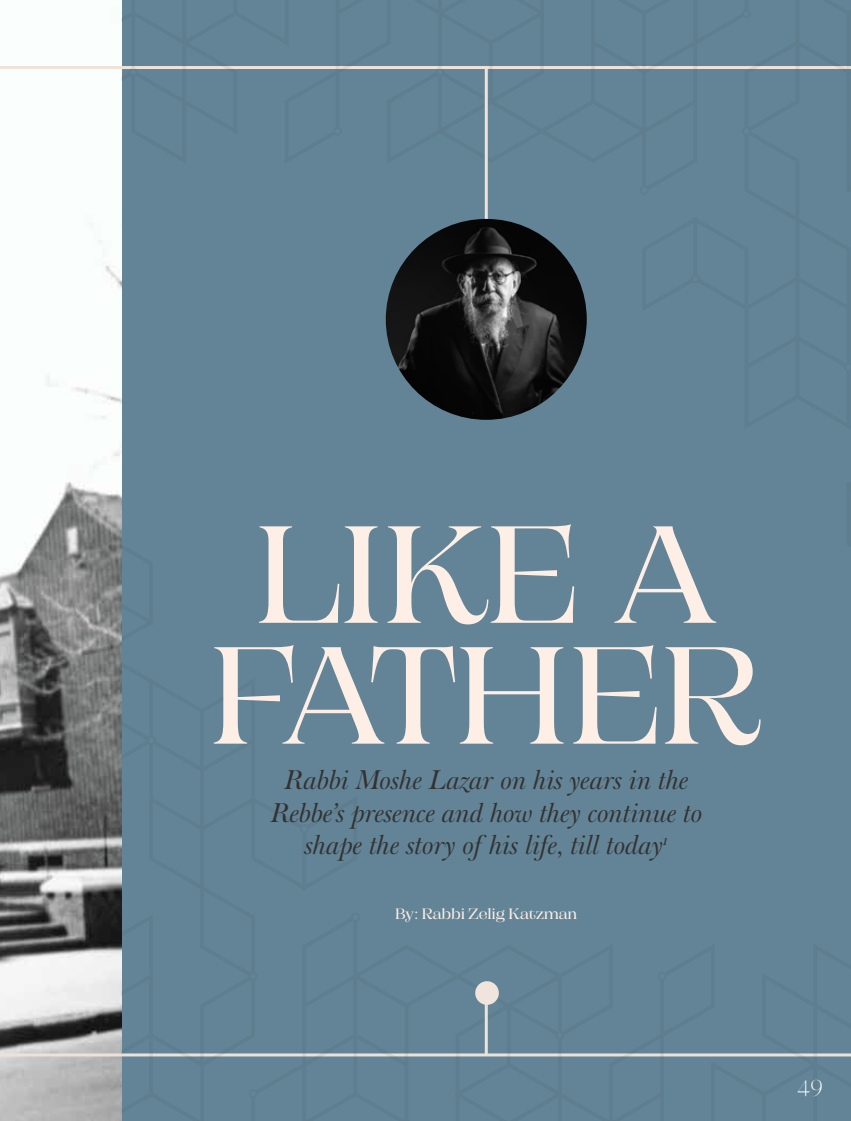
<style>
.page{position:relative;width:851px;height:1121px;background:#fff}
.page>*{position:absolute;margin:0;border:0;box-sizing:border-box;transform-origin:0 0}
.t1{font:137.7px/120.8px "Campaign Serif";letter-spacing:-.025em;color:#feefe6;text-align:center}
.t2{font:italic 26.85px/32.2px "Big Moore";color:#333232;text-align:center}
.t3{font:200 22.5px "Silk Serif";color:#fff}
.t4{font:15px "Campaign Serif";letter-spacing:-.015em;color:#feefe6}
</style>
<div class="page">
<img style="left:0;top:18px;width:122px;height:1102px">
<hr style="left:0;top:1053px;width:850px;height:3px;background:#ede2d9">
<hr style="left:0;top:66px;width:850px;height:3px;background:#efe3d9">
<div style="left:122px;top:0;width:729px;height:1120px;background:#628496"></div>
<svg style="left:484px;top:68px;width:4px;height:151px"></svg>
<svg style="left:484px;top:1004px;width:4px;height:51px"></svg>
<img style="left:386px;top:219px;width:200px;height:201px;border-radius:100px">
<div style="left:475px;top:981px;width:24px;height:23px;background:#efe5dc;border-radius:50%"></div>
<h1 class="t1" style="left:209px;top:506px;width:556px">LIKE A<br>FATHER</h1>
<p class="t2" style="left:270px;top:764px;width:433px">Rabbi Moshe Lazar on his years in the<br>Rebbe’s presence and how they continue to shape the story of his life, till today<sup>1</sup></p>
<p class="t4" style="left:395px;top:903px;width:184px">By: Rabbi Zelig Katzman</p>
<p class="t3" style="left:796px;top:1074px;width:27px">49</p>
</div>
